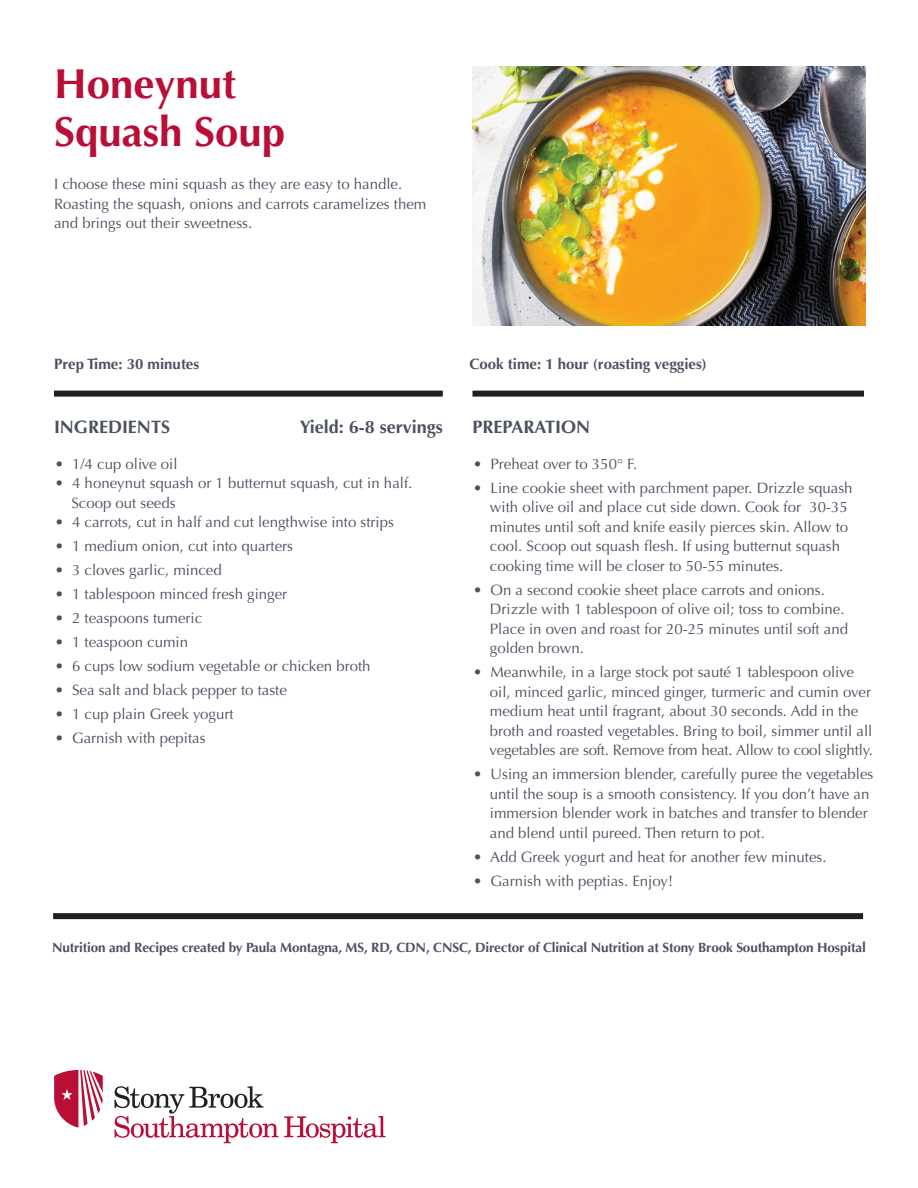
<style>
.page{position:relative;width:918px;height:1188px;background:#fff}
.page>*{position:absolute;margin:0;border:0;box-sizing:border-box;transform-origin:0 0}
.t1{font:700 42px/48px "Optima";color:#b90f36}
.t2{font:700 18px "Optima";color:#4c5160}
.t3{font:15px/19.5px "Optima";color:#4c5160}
.t4{font:700 15px "Optima";color:#4c5160}
.t5{font:700 13.5px "Optima";letter-spacing:-.01em;color:#4c5160}
.s1{font-size:13.8px}
</style>
<div class="page">
<img style="left:472px;top:67px;width:393px;height:259px">
<div style="left:54px;top:391px;width:389px;height:6px;background:#231f20"></div>
<div style="left:472px;top:391px;width:392px;height:6px;background:#231f20"></div>
<svg style="left:114px;top:1086px;width:271px;height:57px"></svg>
<svg style="left:54px;top:1070px;width:49px;height:58px"></svg>
<div style="left:53px;top:913px;width:810px;height:6px;background:#231f20"></div>
<h1 class="t1" style="left:54px;top:60px;width:233px">Honeynut<br>Squash Soup</h1>
<p class="t3" style="left:54px;top:175px;width:374px">I choose these mini squash as they are easy to handle.<br>Roasting the squash, onions and carrots caramelizes them and brings out their sweetness.</p>
<p class="t4" style="left:54px;top:355px;width:147px">Prep Time: 30 minutes</p>
<p class="t4" style="left:470px;top:355px;width:239px">Cook time: 1 hour (roasting veggies)</p>
<p class="t2" style="left:54px;top:417px;width:118px">INGREDIENTS</p>
<p class="t2" style="left:300px;top:417px;width:145px">Yield: 6-8 servings</p>
<p class="t2" style="left:472px;top:417px;width:119px">PREPARATION</p>
<p class="t3" style="left:55px;top:454px;width:124px">• 1/4 cup olive oil</p>
<p class="t3" style="left:71px;top:474px;width:342px;text-indent:-17px">• 4 honeynut squash or 1 butternut squash, cut in half.<br>Scoop out seeds</p>
<p class="t3" style="left:55px;top:513px;width:341px">• 4 carrots, cut in half and cut lengthwise into strips</p>
<p class="t3" style="left:55px;top:537px;width:240px">• 1 medium onion, cut into quarters</p>
<p class="t3" style="left:55px;top:561px;width:169px">• 3 cloves garlic, minced</p>
<p class="t3" style="left:55px;top:585px;width:234px">• 1 tablespoon minced fresh ginger</p>
<p class="t3" style="left:55px;top:609px;width:149px">• 2 teaspoons tumeric</p>
<p class="t3" style="left:55px;top:633px;width:135px">• 1 teaspoon cumin</p>
<p class="t3" style="left:55px;top:657px;width:317px">• 6 cups low sodium vegetable or chicken broth</p>
<p class="t3" style="left:55px;top:681px;width:234px">• Sea salt and black pepper to taste</p>
<p class="t3" style="left:55px;top:705px;width:180px">• 1 cup plain Greek yogurt</p>
<p class="t3" style="left:55px;top:729px;width:152px">• Garnish with pepitas</p>
<p class="t3" style="left:473px;top:454px;width:165px">• Preheat over to 350° F.</p>
<p class="t3" style="left:490px;top:478px;width:364px;text-indent:-17px">• Line cookie sheet with parchment paper. Drizzle squash with olive oil and place cut side down. Cook for 30-35 minutes until soft and knife easily pierces skin. Allow to cool. Scoop out squash flesh. If using butternut squash cooking time will be closer to 50-55 minutes.</p>
<p class="t3" style="left:490px;top:580px;width:360px;text-indent:-17px">• On a second cookie sheet place carrots and onions.<br>Drizzle with 1 tablespoon of olive oil; toss to combine.<br>Place in oven and roast for 20-25 minutes until soft and golden brown.</p>
<p class="t3" style="left:490px;top:663px;width:385px;text-indent:-16px">• Meanwhile, in a large stock pot sauté 1 tablespoon olive oil, minced garlic, minced ginger, turmeric and cumin over medium heat until fragrant, about 30 seconds. Add in the broth and roasted vegetables. Bring to boil, simmer until all vegetables are soft. Remove from heat. Allow to cool slightly.</p>
<p class="t3" style="left:490px;top:765px;width:385px;text-indent:-17px">• Using an immersion blender, carefully puree the vegetables until the soup is a smooth consistency. If you don’t have an immersion blender work in batches and transfer to blender and blend until pureed. Then return to pot.</p>
<p class="t3" style="left:473px;top:847px;width:355px">• Add Greek yogurt and heat for another few minutes.</p>
<p class="t3" style="left:473px;top:871px;width:201px">• Garnish with peptias. Enjoy!</p>
<p class="t5" style="left:52px;top:940px;width:815px">Nutrition and Recipes created by Paula Montagna, MS, RD, CDN, CNSC, Director of Clinical Nutrition at Stony Brook Southampton Hospita<span class="s1">l</span></p>
</div>
